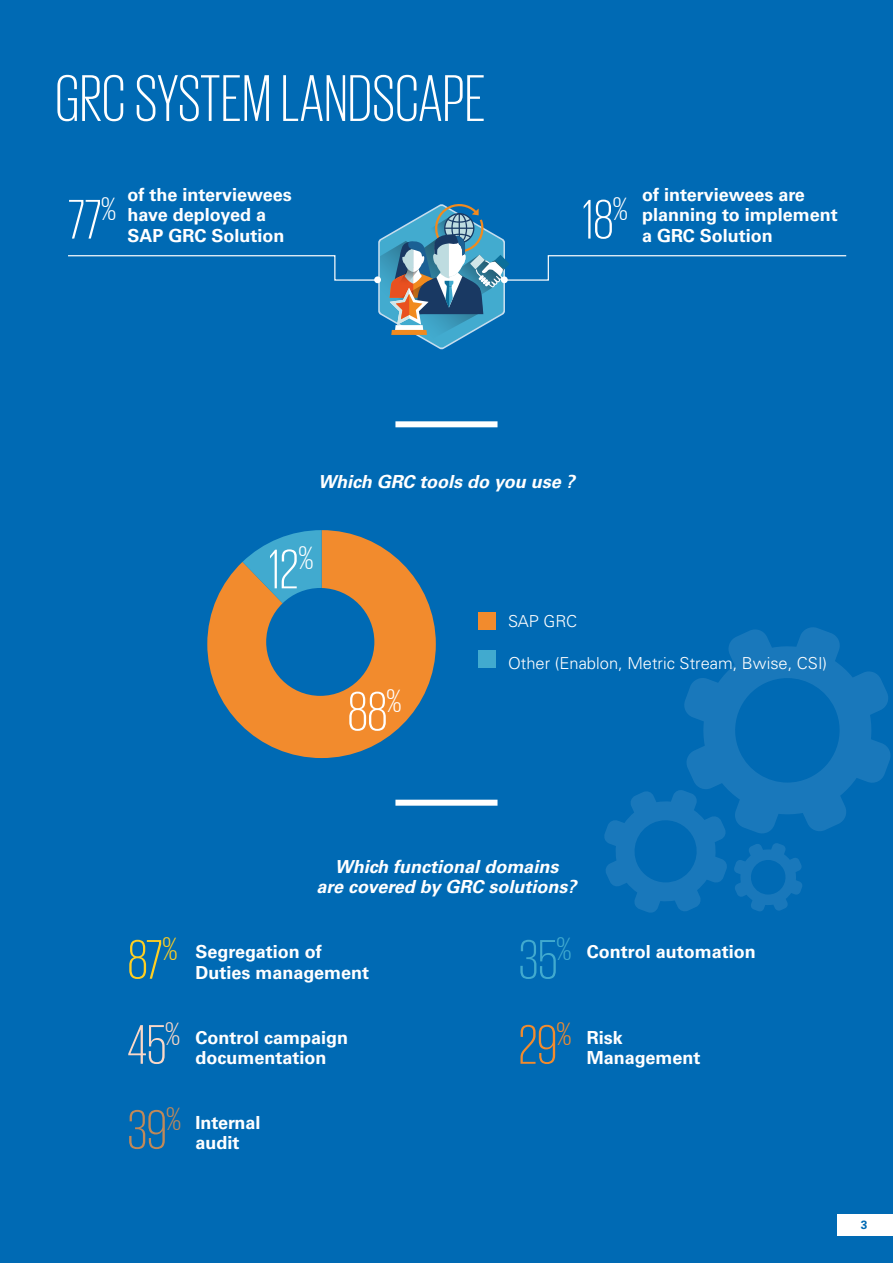
<style>
.page{position:relative;width:893px;height:1263px;background:#006ab4}
.page>*{position:absolute;margin:0;border:0;box-sizing:border-box;transform-origin:0 0}
.t1{font:300 67.5px "KPMG App";letter-spacing:.01em;color:#fff}
.t2{font:300 57px "KPMG App";letter-spacing:-.005em;color:#fff}
.t3{font:300 57px/85.1px "KPMG App";color:#41aacf}
.t4{font:300 57px "KPMG App";color:#ffcf21}
.t5{font:300 57px "KPMG App";color:#c18958}
.t6{font:300 57px "KPMG App";color:#fad8c8}
.t7{font:300 33.3px "KPMG App";color:#fff}
.t8{font:700 18px/20.2px "Univers LT Std";color:#fff}
.t9{font:italic 700 18px/20.2px "Univers LT Std";color:#fff;text-align:center}
.t10{font:300 16.5px "Univers LT Std";color:#fff}
.t11{font:700 12px "Univers LT Std";color:#006ab4}
.s1{font-family:"KPMG App";font-weight:300;font-size:33.3px;color:#fad8c8}
.s2{color:#f28b2d}
</style>
<div class="page">
<div style="left:838px;top:1214px;width:55px;height:21px;background:#fff"></div>
<svg style="left:68px;top:204px;width:779px;height:145px"></svg>
<div style="left:395px;top:421px;width:102px;height:6px;background:#fff"></div>
<div style="left:395px;top:800px;width:102px;height:6px;background:#fff"></div>
<svg style="left:604px;top:627px;width:287px;height:286px"></svg>
<svg style="left:207px;top:530px;width:229px;height:228px;fill:#f28b2d"></svg>
<svg style="left:242px;top:530px;width:80px;height:73px"></svg>
<div style="left:478px;top:612px;width:17px;height:17px;background:#f28b2d"></div>
<div style="left:478px;top:650px;width:17px;height:17px;background:#41aacf"></div>
<h1 class="t1" style="left:55px;top:66px;width:432px">GRC SYSTEM LANDSCAPE</h1>
<h3 class="t7" style="left:101px;top:192px;width:17px">%</h3>
<h2 class="t2" style="left:68px;top:192px;width:35px">77</h2>
<p class="t8" style="left:128px;top:185px;width:166px">of the interviewees have deployed a</p>
<p class="t8" style="left:128px;top:225px;width:158px">SAP GRC Solution</p>
<h2 class="t2" style="left:583px;top:192px;width:47px">18<sup>%</sup></h2>
<p class="t8" style="left:642px;top:185px;width:197px">of interviewees are planning to implement a GRC Solution</p>
<p class="t9" style="left:318px;top:472px;width:258px">Which GRC tools do you use ?</p>
<h2 class="t2" style="left:269px;top:542px;width:46px">12<sup>%</sup></h2>
<h2 class="t2" style="left:348px;top:684px;width:56px">88<sup>%</sup></h2>
<p class="t10" style="left:508px;top:611px;width:70px">SAP GRC</p>
<p class="t10" style="left:508px;top:653px;width:321px">Other (Enablon, Metric Stream, Bwise, CSI)</p>
<p class="t9" style="left:317px;top:857px;width:261px">Which functional domains<br>are covered by GRC solutions?</p>
<h2 class="t4" style="left:128px;top:932px;width:51px">87<sup>%</sup></h2>
<p class="t8" style="left:196px;top:942px;width:175px">Segregation of<br>Duties management</p>
<p class="t8" style="left:165px;top:1027px;width:184px;text-align:center"><span class="s1">%</span> Control campaign documentation</p>
<h2 class="t6" style="left:128px;top:1017px;width:40px">45</h2>
<h2 class="t5" style="left:128px;top:1102px;width:55px">39<sup>%</sup></h2>
<p class="t8" style="left:196px;top:1112px;width:66px">Internal audit</p>
<h2 class="t3" style="left:519px;top:915px;width:54px">35<sup>%<br></sup><span class="s2">29</span><sup>%</sup></h2>
<p class="t8" style="left:587px;top:942px;width:171px">Control automation</p>
<p class="t8" style="left:587px;top:1027px;width:38px">Risk</p>
<p class="t8" style="left:587px;top:1047px;width:115px">Management</p>
<p class="t11" style="left:861px;top:1218px;width:8px">3</p>
</div>
